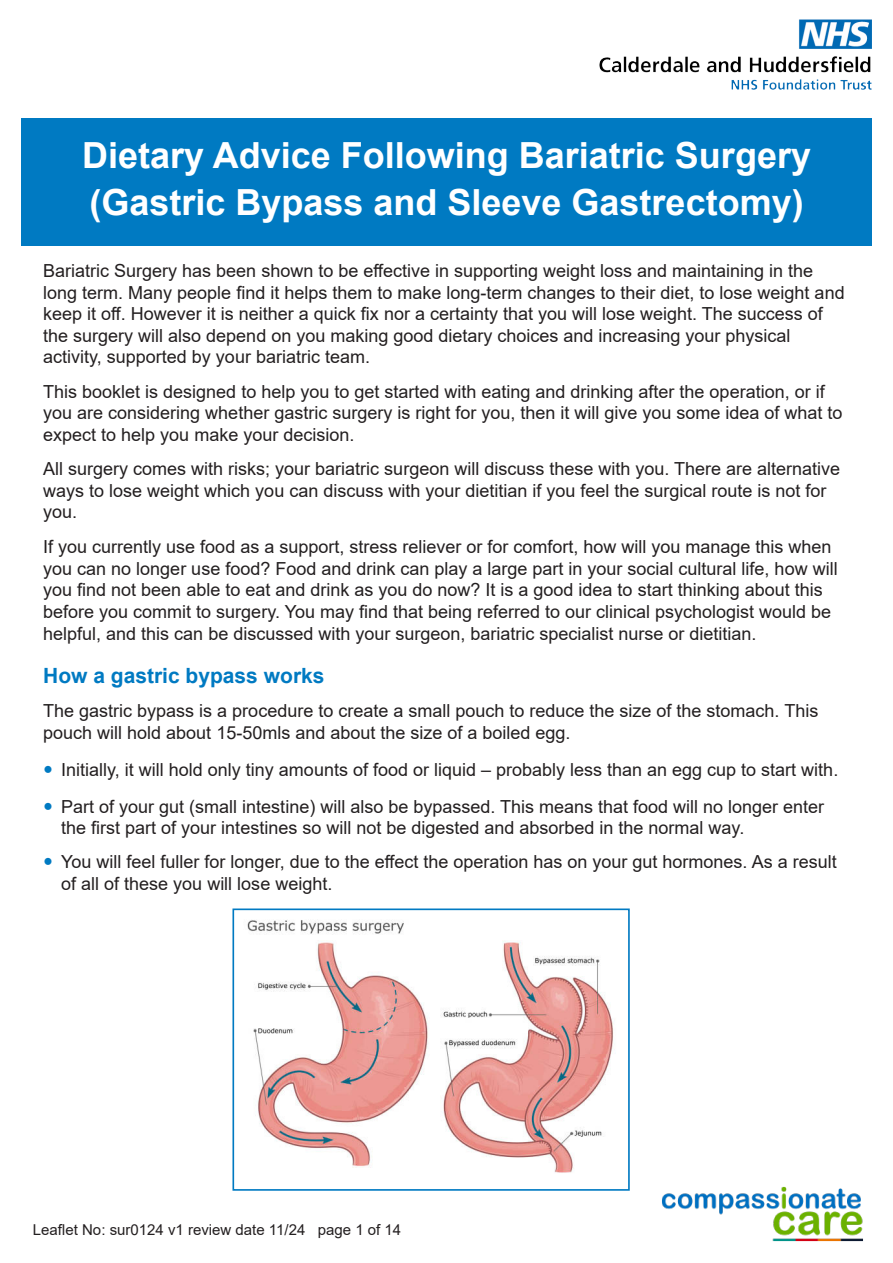
<style>
.page{position:relative;width:893px;height:1263px;background:#fff}
.page>*{position:absolute;margin:0;border:0;box-sizing:border-box;transform-origin:0 0}
.t1{font:700 36px "Arial";color:#fff}
.t2{font:700 21px "Arial";color:#007ac2}
.t3{font:18px/21.6px "Arial";color:#231f20}
.t4{font:15px "Arial";color:#231f20}
</style>
<div class="page">
<img style="left:662px;top:1186px;width:201px;height:56px">
<div style="left:21px;top:118px;width:851px;height:128px;background:#007ac2"></div>
<img style="left:599px;top:20px;width:273px;height:70px">
<img style="left:247px;top:920px;width:367px;height:253px">
<div style="left:232px;top:908px;width:398px;height:283px;border:2px solid #007ac2"></div>
<p class="t1" style="left:82px;top:130px;width:730px">Dietary Advice Following Bariatric Surgery</p>
<p class="t1" style="left:89px;top:177px;width:716px">(Gastric Bypass and Sleeve Gastrectomy)</p>
<p class="t3" style="left:43px;top:260px;width:803px">Bariatric Surgery has been shown to be effective in supporting weight loss and maintaining in the long term. Many people find it helps them to make long-term changes to their diet, to lose weight and keep it off. However it is neither a quick fix nor a certainty that you will lose weight. The success of the surgery will also depend on you making good dietary choices and increasing your physical</p>
<p class="t3" style="left:43px;top:346px;width:328px">activity, supported by your bariatric team.</p>
<p class="t3" style="left:43px;top:380px;width:801px">This booklet is designed to help you to get started with eating and drinking after the operation, or if you are considering whether gastric surgery is right for you, then it will give you some idea of what to expect to help you make your decision.</p>
<p class="t3" style="left:43px;top:458px;width:798px">All surgery comes with risks; your bariatric surgeon will discuss these with you. There are alternative ways to lose weight which you can discuss with your dietitian if you feel the surgical route is not for you.</p>
<p class="t3" style="left:43px;top:536px;width:796px">If you currently use food as a support, stress reliever or for comfort, how will you manage this when you can no longer use food? Food and drink can play a large part in your social cultural life, how will you find not been able to eat and drink as you do now? It is a good idea to start thinking about this before you commit to surgery. You may find that being referred to our clinical psychologist would be helpful, and this can be discussed with your surgeon, bariatric specialist nurse or dietitian.</p>
<p class="t2" style="left:43px;top:661px;width:283px">How a gastric bypass works</p>
<p class="t3" style="left:43px;top:700px;width:777px">The gastric bypass is a procedure to create a small pouch to reduce the size of the stomach. This pouch will hold about 15-50mls and about the size of a boiled egg.</p>
<p class="t3" style="left:61px;top:759px;width:779px">Initially, it will hold only tiny amounts of food or liquid – probably less than an egg cup to start with.</p>
<p class="t3" style="left:61px;top:795px;width:765px">Part of your gut (small intestine) will also be bypassed. This means that food will no longer enter the first part of your intestines so will not be digested and absorbed in the normal way.</p>
<p class="t3" style="left:61px;top:851px;width:777px">You will feel fuller for longer, due to the effect the operation has on your gut hormones. As a result of all of these you will lose weight.</p>
<p class="t4" style="left:33px;top:1219px;width:370px">Leaflet No: sur0124 v1 review date 11/24 page 1 of 14</p>
</div>
